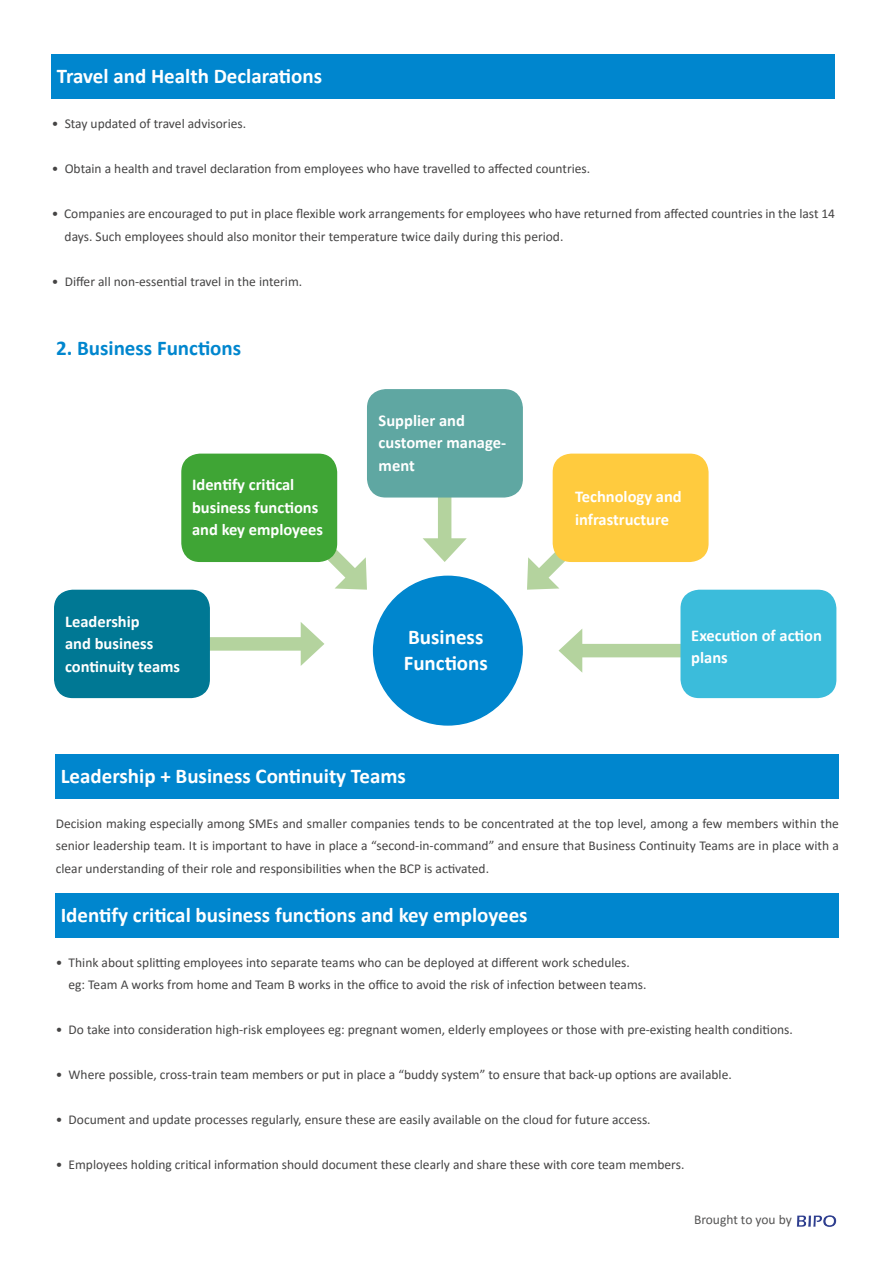
<style>
.page{position:relative;width:893px;height:1263px;background:#fff}
.page>*{position:absolute;margin:0;border:0;box-sizing:border-box;transform-origin:0 0}
.t1{font:700 21px/25.5px "Calibri";color:#fff}
.t2{font:700 21px "Calibri";color:#0086ce}
.t3{font:700 16.5px/22.5px "Calibri";color:#fff}
.t4{font:13.5px/22.5px "Calibri";color:#454444}
.t5{font:13.5px "Calibri";color:#565555}
</style>
<div class="page">
<svg style="left:323px;top:524px;width:44px;height:66px"></svg>
<div style="left:181px;top:637px;width:129px;height:14px;background:#b4d39e"></div>
<svg style="left:301px;top:622px;width:23px;height:44px"></svg>
<svg style="left:527px;top:524px;width:40px;height:66px"></svg>
<div style="left:438px;top:406px;width:13px;height:142px;background:#b4d39e"></div>
<svg style="left:423px;top:538px;width:44px;height:24px"></svg>
<div style="left:573px;top:644px;width:141px;height:13px;background:#b4d39e"></div>
<svg style="left:559px;top:629px;width:23px;height:43px"></svg>
<div style="left:55px;top:590px;width:154px;height:107px;background:#007894;border-radius:18px"></div>
<div style="left:54px;top:590px;width:156px;height:108px;border:2px solid #007894;border-radius:18px"></div>
<div style="left:681px;top:590px;width:155px;height:107px;background:#3bbcdb;border-radius:18px"></div>
<div style="left:680px;top:590px;width:156px;height:108px;border:2px solid #3bbcdb;border-radius:18px"></div>
<div style="left:182px;top:454px;width:154px;height:107px;background:#3fa535;border-radius:18px"></div>
<div style="left:181px;top:454px;width:156px;height:108px;border:2px solid #3fa535;border-radius:18px"></div>
<div style="left:553px;top:454px;width:155px;height:107px;background:#ffcb3e;border-radius:18px"></div>
<div style="left:553px;top:454px;width:156px;height:108px;border:2px solid #ffcb3e;border-radius:18px"></div>
<div style="left:368px;top:390px;width:154px;height:107px;background:#5fa7a2;border-radius:18px"></div>
<div style="left:367px;top:389px;width:156px;height:108px;border:2px solid #5fa7a2;border-radius:18px"></div>
<div style="left:374px;top:576px;width:148px;height:149px;background:#0086ce;border-radius:50%"></div>
<img style="left:797px;top:1215px;width:39px;height:12px">
<div style="left:52px;top:54px;width:783px;height:45px;background:#0086ce"></div>
<div style="left:56px;top:754px;width:783px;height:45px;background:#0086ce"></div>
<div style="left:56px;top:893px;width:783px;height:44px;background:#0086ce"></div>
<h1 class="t1" style="left:57px;top:62px;width:267px">Travel and Health Declarations</h1>
<p class="t4" style="left:52px;top:112px;width:196px">• Stay updated of travel advisories.</p>
<p class="t4" style="left:52px;top:157px;width:540px">• Obtain a health and travel declaration from employees who have travelled to affected countries.</p>
<p class="t4" style="left:65px;top:202px;width:772px;text-indent:-13px">• Companies are encouraged to put in place flexible work arrangements for employees who have returned from affected countries in the last 14 days. Such employees should also monitor their temperature twice daily during this period.</p>
<p class="t4" style="left:52px;top:269px;width:252px">• Differ all non-essential travel in the interim.</p>
<h1 class="t2" style="left:56px;top:335px;width:187px">2. Business Functions</h1>
<p class="t3" style="left:192px;top:473px;width:132px">Identify critical business functions and key employees</p>
<p class="t3" style="left:65px;top:609px;width:117px">Leadership<br>and business continuity teams</p>
<p class="t3" style="left:379px;top:408px;width:129px">Supplier and customer manage&shy;ment</p>
<h1 class="t1" style="left:404px;top:623px;width:86px">Business<br>Functions</h1>
<p class="t3" style="left:575px;top:485px;width:108px">Technology and infrastructure</p>
<p class="t3" style="left:691px;top:623px;width:132px">Execution of action plans</p>
<h1 class="t1" style="left:61px;top:762px;width:347px">Leadership + Business Continuity Teams</h1>
<p class="t4" style="left:56px;top:812px;width:785px;text-align:justify">Decision making especially among SMEs and smaller companies tends to be concentrated at the top level, among a few members within the senior leadership team. It is important to have in place a “second-in-command” and ensure that Business Continuity Teams are in place with a clear understanding of their role and responsibilities when the BCP is activated.</p>
<h1 class="t1" style="left:61px;top:901px;width:468px">Identify critical business functions and key employees</h1>
<p class="t4" style="left:69px;top:950px;width:579px;text-indent:-13px">• Think about splitting employees into separate teams who can be deployed at different work schedules. eg: Team A works from home and Team B works in the office to avoid the risk of infection between teams.</p>
<p class="t4" style="left:56px;top:1018px;width:739px">• Do take into consideration high-risk employees eg: pregnant women, elderly employees or those with pre-existing health conditions.</p>
<p class="t4" style="left:56px;top:1063px;width:677px">• Where possible, cross-train team members or put in place a “buddy system” to ensure that back-up options are available.</p>
<p class="t4" style="left:56px;top:1108px;width:596px">• Document and update processes regularly, ensure these are easily available on the cloud for future access.</p>
<p class="t4" style="left:56px;top:1153px;width:630px">• Employees holding critical information should document these clearly and share these with core team members.</p>
<p class="t5" style="left:694px;top:1210px;width:99px">Brought to you by</p>
</div>
